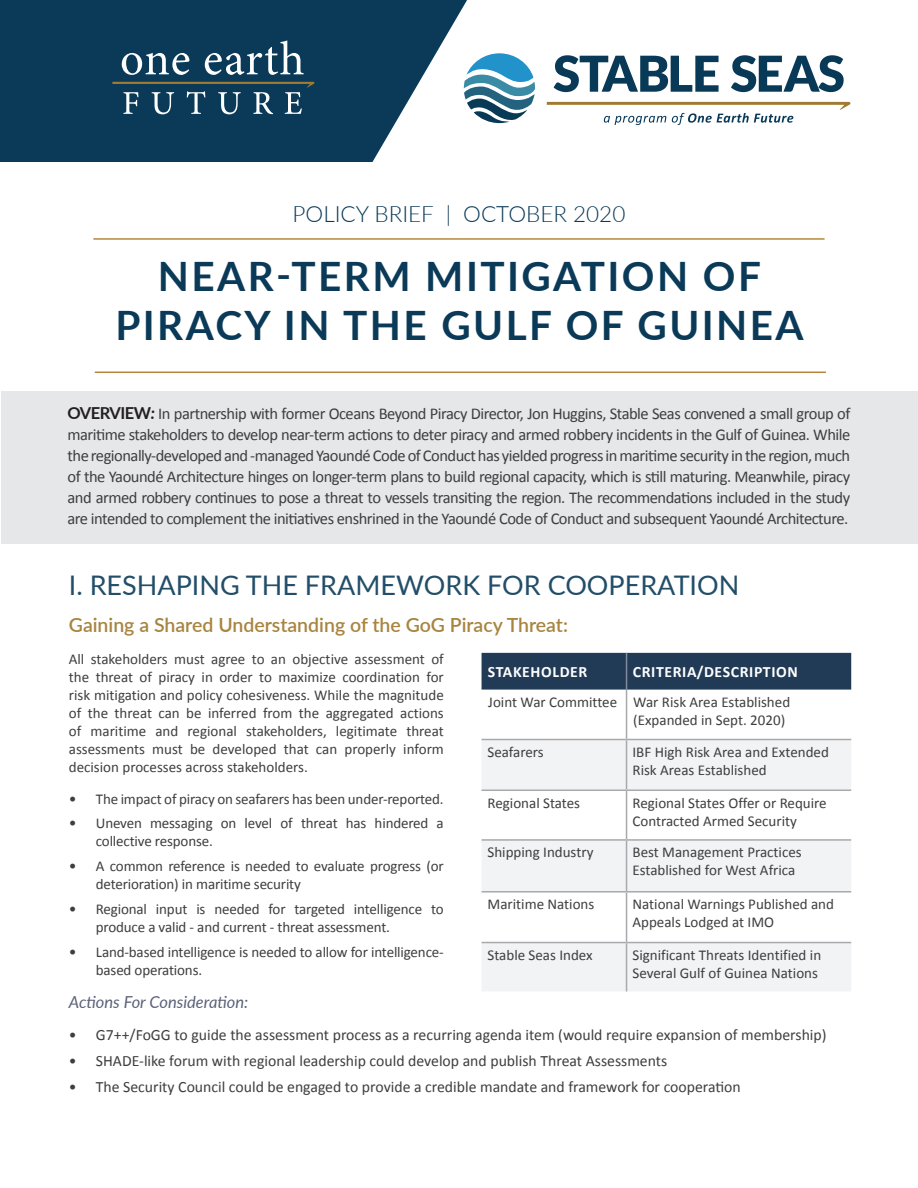
<style>
.page{position:relative;width:918px;height:1188px;background:#fff}
.page>*{position:absolute;margin:0;border:0;box-sizing:border-box;transform-origin:0 0}
.t1{font:700 40.5px/48.6px "Lato";letter-spacing:.06em;color:#0a3a58;text-align:center}
.t2{font:27px "Lato";color:#224e69}
.t3{font:300 22.5px "Lato";color:#0a3a58}
.Body{font:600 19.5px "Lato";color:#a88440}
.Body-2{font:16.5px/21px "Calibri";letter-spacing:-.03em;color:#3e3e3f;text-align:justify}
.t4{font:italic 16.5px "Lato";color:#5a6279}
.t5{font:15.75px "Calibri";color:#3e3e3f}
.t6{font:700 15.75px "Calibri";letter-spacing:.04em;color:#fff}
.Body-3{font:15px/18px "Calibri";letter-spacing:-.01em;color:#3e3e3f}
.s1{font-family:"Lato";font-weight:700;color:#231f20}
.s2{font-family:"Lato";font-weight:700;font-style:italic;color:#231f20}
.s3{font-size:15.75px}
</style>
<div class="page">
<svg style="left:0;top:0;width:467px;height:162px;background:#26516b"></svg>
<div style="left:1px;top:391px;width:917px;height:152px;background:#e6e7e9"></div>
<svg style="left:122px;top:53px;width:67px;height:22px"></svg>
<svg style="left:205px;top:40px;width:99px;height:35px"></svg>
<svg style="left:112px;top:82px;width:202px;height:32px;background:#305569"></svg>
<hr style="left:93px;top:238px;width:732px;height:2px;background:#b5873d">
<hr style="left:95px;top:372px;width:731px;height:1px;background:#b5873d">
<svg style="left:464px;top:53px;width:71px;height:70px"></svg>
<svg style="left:554px;top:55px;width:165px;height:37px"></svg>
<svg style="left:731px;top:55px;width:113px;height:37px"></svg>
<svg style="left:547px;top:102px;width:303px;height:23px"></svg>
<div style="left:482px;top:653px;width:369px;height:37px;background:#213b57"></div>
<svg style="left:482px;top:740px;width:369px;height:251px;fill:#f2f3f4"></svg>
<hr style="left:626px;top:690px;width:1px;height:49px;background:#a8a9ad">
<hr style="left:482px;top:739px;width:145px;height:1px;background:#a8a9ad">
<hr style="left:627px;top:739px;width:224px;height:1px;background:#a8a9ad">
<hr style="left:626px;top:740px;width:1px;height:50px;background:#a8a9ad">
<hr style="left:482px;top:790px;width:145px;height:1px;background:#a8a9ad">
<hr style="left:627px;top:790px;width:224px;height:1px;background:#a8a9ad">
<hr style="left:626px;top:791px;width:1px;height:48px;background:#a8a9ad">
<hr style="left:482px;top:839px;width:145px;height:2px;background:#a8a9ad">
<hr style="left:627px;top:839px;width:224px;height:2px;background:#a8a9ad">
<hr style="left:626px;top:841px;width:1px;height:50px;background:#a8a9ad">
<hr style="left:482px;top:891px;width:145px;height:2px;background:#a8a9ad">
<hr style="left:627px;top:891px;width:224px;height:2px;background:#a8a9ad">
<hr style="left:626px;top:893px;width:1px;height:49px;background:#a8a9ad">
<hr style="left:482px;top:942px;width:145px;height:1px;background:#a8a9ad">
<hr style="left:627px;top:942px;width:224px;height:1px;background:#a8a9ad">
<hr style="left:626px;top:943px;width:1px;height:48px;background:#a8a9ad">
<hr style="left:626px;top:653px;width:1px;height:37px;background:#838a9c">
<p class="t3" style="left:293px;top:198px;width:334px">POLICY BRIEF | OCTOBER 2020</p>
<p class="t1" style="left:115px;top:250px;width:690px">NEAR-TERM MITIGATION OF<br>PIRACY IN THE GULF OF GUINEA</p>
<p class="Body-2" style="left:68px;top:403px;width:784px"><span class="s1">OVERVIEW</span><span class="s2">:</span> In partnership with former Oceans Beyond Piracy Director, Jon Huggins, Stable Seas convened a small group of maritime stakeholders to develop near-term actions to deter piracy and armed robbery incidents in the Gulf of Guinea. While the regionally-developed and -managed Yaoundé Code of Conduct has yielded progress in maritime security in the region, much of the Yaoundé Architecture hinges on longer-term plans to build regional capacity, which is still maturing. Meanwhile, piracy and armed robbery continues to pose a threat to vessels transiting the region. The recommendations included in the study are intended to complement the initiatives enshrined in the Yaoundé Code of Conduct and subsequent Yaoundé Architecture.</p>
<h1 class="t2" style="left:69px;top:565px;width:672px">I. RESHAPING THE FRAMEWORK FOR COOPERATION</h1>
<p class="Body" style="left:69px;top:610px;width:501px">Gaining a Shared Understanding of the GoG Piracy Threat:</p>
<p class="Body-3" style="left:69px;top:650px;width:377px;text-align:justify">All stakeholders must agree to an objective assessment of the threat of piracy in order to maximize coordination for risk mitigation and policy cohesiveness. While the magnitude of the threat can be inferred from the aggregated actions of maritime and regional stakeholders, legitimate threat assessments must be developed that can properly inform decision processes across stakeholders.</p>
<p class="Body-3" style="left:69px;top:790px;width:376px"><span class="s3">•</span> The impact of piracy on seafarers has been under-reported.</p>
<p class="Body-3" style="left:96px;top:814px;width:349px;text-indent:-27px"><span class="s3">•</span> Uneven messaging on level of threat has hindered a collective response.</p>
<p class="Body-3" style="left:96px;top:857px;width:350px;text-indent:-27px"><span class="s3">•</span> A common reference is needed to evaluate progress (or deterioration) in maritime security</p>
<p class="Body-3" style="left:96px;top:900px;width:349px;text-indent:-27px"><span class="s3">•</span> Regional input is needed for targeted intelligence to produce a valid - and current - threat assessment.</p>
<p class="Body-3" style="left:96px;top:943px;width:349px;text-indent:-27px"><span class="s3">•</span> Land-based intelligence is needed to allow for intelligence&shy;based operations.</p>
<h3 class="t4" style="left:69px;top:990px;width:181px">Actions For Consideration:</h3>
<p class="t5" style="left:69px;top:1025px;width:759px">• G7++/FoGG to guide the assessment process as a recurring agenda item (would require expansion of membership)</p>
<p class="t5" style="left:69px;top:1051px;width:600px">• SHADE-like forum with regional leadership could develop and publish Threat Assessments</p>
<p class="t5" style="left:69px;top:1076px;width:674px">• The Security Council could be engaged to provide a credible mandate and framework for cooperation</p>
<p class="t6" style="left:488px;top:662px;width:101px">STAKEHOLDER</p>
<p class="t6" style="left:633px;top:662px;width:167px">CRITERIA/DESCRIPTION</p>
<p class="Body-3" style="left:488px;top:693px;width:130px">Joint War Committee</p>
<p class="Body-3" style="left:633px;top:693px;width:158px">War Risk Area Established (Expanded in Sept. 2020)</p>
<p class="Body-3" style="left:488px;top:743px;width:58px">Seafarers</p>
<p class="Body-3" style="left:633px;top:743px;width:198px">IBF High Risk Area and Extended<br>Risk Areas Established</p>
<p class="Body-3" style="left:488px;top:794px;width:94px">Regional States</p>
<p class="Body-3" style="left:633px;top:794px;width:196px">Regional States Offer or Require<br>Contracted Armed Security</p>
<p class="Body-3" style="left:488px;top:843px;width:107px">Shipping Industry</p>
<p class="Body-3" style="left:633px;top:843px;width:171px">Best Management Practices<br>Established for West Africa</p>
<p class="Body-3" style="left:488px;top:895px;width:108px">Maritime Nations</p>
<p class="Body-3" style="left:633px;top:895px;width:203px">National Warnings Published and<br>Appeals Lodged at IMO</p>
<p class="Body-3" style="left:488px;top:946px;width:107px">Stable Seas Index</p>
<p class="Body-3" style="left:633px;top:946px;width:190px">Significant Threats Identified in<br>Several Gulf of Guinea Nations</p>
</div>
